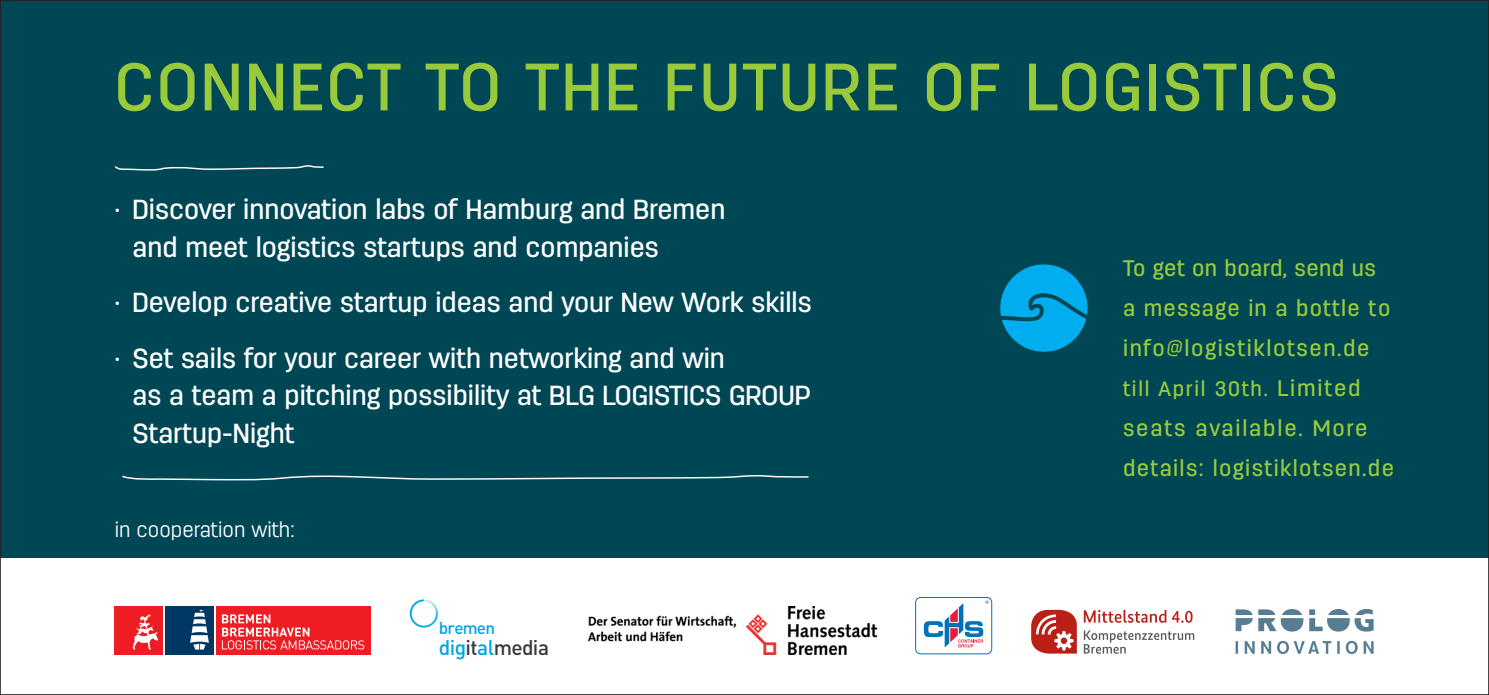
<style>
.page{position:relative;width:1489px;height:695px;background:#fff}
.page>*{position:absolute;margin:0;border:0;box-sizing:border-box;transform-origin:0 0}
.t1{font:500 66.75px "Antartida";letter-spacing:.045em;color:#99ca3b}
.t2{font:500 27.5px/37.5px "Antartida";color:#fff}
.t3{font:500 22.5px/40px "Antartida";letter-spacing:.06em;color:#99ca3b}
.t4{font:500 21px "DIN";letter-spacing:-.03em;color:#00a5e4}
.t5{font:500 20.75px "Antartida";letter-spacing:.08em;color:#99ca3b}
.t6{font:300 20.75px "Antartida";color:#fff}
.t7{font:500 17px "DIN";letter-spacing:-.045em;color:#00a5e4}
.s1{color:#37393e}
.s2{color:#37393b}
.s3{font-size:22.5px}
</style>
<div class="page">
<div style="left:0;top:0;width:1488px;height:557px;background:#004756"></div>
<svg style="left:122px;top:475px;width:687px;height:6px"></svg>
<svg style="left:115px;top:165px;width:209px;height:6px"></svg>
<svg style="left:1000px;top:264px;width:88px;height:88px"></svg>
<svg style="left:410px;top:599px;width:28px;height:28px"></svg>
<svg style="left:1083px;top:609px;width:109px;height:13px"></svg>
<svg style="left:1083px;top:630px;width:111px;height:23px"></svg>
<svg style="left:1031px;top:609px;width:45px;height:44px"></svg>
<img style="left:588px;top:606px;width:288px;height:48px">
<svg style="left:1235px;top:640px;width:138px;height:14px"></svg>
<svg style="left:1235px;top:609px;width:138px;height:22px"></svg>
<div style="left:216px;top:606px;width:154px;height:48px;background:#ee1d23"></div>
<div style="left:165px;top:606px;width:49px;height:48px;background:#003863"></div>
<svg style="left:190px;top:609px;width:19px;height:40px"></svg>
<div style="left:115px;top:606px;width:48px;height:48px;background:#ee1d23"></div>
<svg style="left:133px;top:614px;width:25px;height:35px"></svg>
<svg style="left:222px;top:614px;width:142px;height:35px"></svg>
<div style="left:915px;top:597px;width:77px;height:57px;border:1px solid #0072bc;border-radius:5px"></div>
<svg style="left:923px;top:600px;width:65px;height:47px"></svg>
<h1 class="t1" style="left:115px;top:50px;width:1225px">CONNECT TO THE FUTURE OF LOGISTICS</h1>
<p class="t2" style="left:132px;top:191px;width:594px;text-indent:-18px">· Discover innovation labs of Hamburg and Bremen and meet logistics startups and companies</p>
<p class="t2" style="left:115px;top:275px;width:698px;line-height:55.2px">· Develop creative startup ideas and your New Work skills · Set sails for your career with networking and win</p>
<p class="t2" style="left:132px;top:377px;width:679px">as a team a pitching possibility at BLG LOGISTICS GROUP<br>Startup-Night</p>
<p class="t6" style="left:115px;top:518px;width:181px">in cooperation with:</p>
<p class="t7" style="left:439px;top:617px;width:58px">bremen</p>
<p class="t4" style="left:439px;top:633px;width:112px">dig<span class="s1">it</span>al<span class="s2">media</span></p>
<p class="t3" style="left:1122px;top:248px;width:269px">To get on board, send us a message in a bottle to info@logistiklotsen.de</p>
<p class="t5" style="left:1122px;top:377px;width:239px">till April 30th. <span class="s3">Limited</span></p>
<p class="t3" style="left:1122px;top:408px;width:272px">seats available. More details: logistiklotsen.de</p>
</div>
